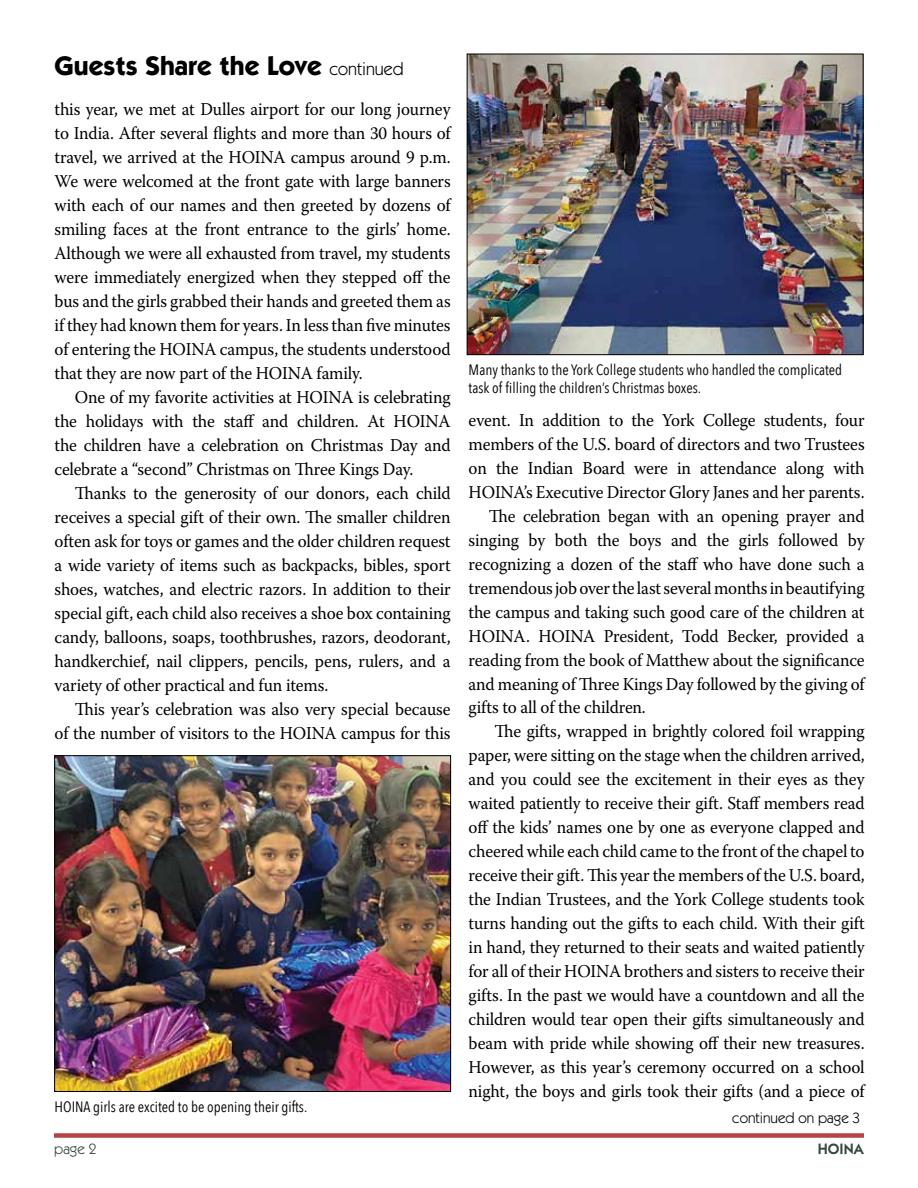
<style>
.page{position:relative;width:918px;height:1188px;background:#fff}
.page>*{position:absolute;margin:0;border:0;box-sizing:border-box;transform-origin:0 0}
.t1{font:700 27px "Itc Kabel";color:#000}
.t2{font:18px/24px "Warnock Pro";letter-spacing:-.01em;color:#000;text-align:justify;scale:.95 1}
.t3{font:15px/18px "Avenir Next Condensed";color:#000}
.t4{font:15px "Itc Kabel";color:#000}
.t5{font:15px "Itc Kabel";color:#34483c}
.t6{font:600 15px "Itc Kabel";color:#34483c}
.s1{font-weight:400;font-size:18px}
</style>
<div class="page">
<div style="left:54px;top:1133px;width:810px;height:5px;background:#b74347"></div>
<img style="left:469px;top:56px;width:392px;height:297px">
<div style="left:467px;top:54px;width:396px;height:301px;border:1px solid #000"></div>
<img style="left:56px;top:758px;width:393px;height:332px">
<div style="left:54px;top:756px;width:397px;height:336px;border:1px solid #000"></div>
<h1 class="t1" style="left:55px;top:49px;width:351px">Guests Share the Love <span class="s1">continued</span></h1>
<p class="t2" style="left:55px;top:97px;width:418px">this year, we met at Dulles airport for our long journey to India. After several flights and more than 30 hours of travel, we arrived at the HOINA campus around 9 p.m.<br>We were welcomed at the front gate with large banners with each of our names and then greeted by dozens of smiling faces at the front entrance to the girls’ home.<br>Although we were all exhausted from travel, my students were immediately energized when they stepped off the bus and the girls grabbed their hands and greeted them as if they had known them for years. In less than five minutes of entering the HOINA campus, the students understood that they are now part of the HOINA family.</p>
<p class="t2" style="left:55px;top:385px;width:418px;text-indent:20px">One of my favorite activities at HOINA is celebrating the holidays with the staff and children. At HOINA the children have a celebration on Christmas Day and celebrate a “second” Christmas on Three Kings Day.</p>
<p class="t2" style="left:55px;top:481px;width:418px;text-indent:20px">Thanks to the generosity of our donors, each child receives a special gift of their own. The smaller children often ask for toys or games and the older children request a wide variety of items such as backpacks, bibles, sport shoes, watches, and electric razors. In addition to their special gift, each child also receives a shoe box containing candy, balloons, soaps, toothbrushes, razors, deodorant, handkerchief, nail clippers, pencils, pens, rulers, and a variety of other practical and fun items.</p>
<p class="t2" style="left:55px;top:697px;width:418px;text-align:right">This year’s celebration was also very special because<br>of the number of visitors to the HOINA campus for this</p>
<p class="t3" style="left:55px;top:1098px;width:254px">HOINA girls are excited to be opening their gifts.</p>
<p class="t3" style="left:469px;top:360px;width:375px">Many thanks to the York College students who handled the complicated task of filling the children’s Christmas boxes.</p>
<p class="t2" style="left:469px;top:407px;width:418px">event. In addition to the York College students, four</p>
<p class="t2" style="left:469px;top:431px;width:418px">members of the U.S. board of directors and two Trustees</p>
<p class="t2" style="left:469px;top:455px;width:418px">on the Indian Board were in attendance along with</p>
<p class="t2" style="left:469px;top:479px;width:418px">HOINA’s Executive Director Glory Janes and her parents.</p>
<p class="t2" style="left:489px;top:503px;width:397px">The celebration began with an opening prayer and</p>
<p class="t2" style="left:469px;top:527px;width:418px">singing by both the boys and the girls followed by</p>
<p class="t2" style="left:469px;top:551px;width:418px">recognizing a dozen of the staff who have done such a</p>
<p class="t2" style="left:469px;top:575px;width:418px">tremendous job over the last several months in beautifying</p>
<p class="t2" style="left:469px;top:599px;width:418px">the campus and taking such good care of the children at</p>
<p class="t2" style="left:469px;top:623px;width:418px">HOINA. HOINA President, Todd Becker, provided a</p>
<p class="t2" style="left:469px;top:647px;width:418px">reading from the book of Matthew about the significance</p>
<p class="t2" style="left:469px;top:671px;width:418px">and meaning of Three Kings Day followed by the giving of</p>
<p class="t2" style="left:469px;top:695px;width:188px">gifts to all of the children.</p>
<p class="t2" style="left:495px;top:719px;width:391px">The gifts, wrapped in brightly colored foil wrapping</p>
<p class="t2" style="left:469px;top:743px;width:418px">paper, were sitting on the stage when the children arrived,</p>
<p class="t2" style="left:469px;top:767px;width:418px">and you could see the excitement in their eyes as they</p>
<p class="t2" style="left:469px;top:791px;width:418px">waited patiently to receive their gift. Staff members read</p>
<p class="t2" style="left:469px;top:815px;width:418px">off the kids’ names one by one as everyone clapped and</p>
<p class="t2" style="left:469px;top:839px;width:418px">cheered while each child came to the front of the chapel to</p>
<p class="t2" style="left:469px;top:863px;width:418px">receive their gift. This year the members of the U.S. board,</p>
<p class="t2" style="left:469px;top:887px;width:418px">the Indian Trustees, and the York College students took</p>
<p class="t2" style="left:469px;top:911px;width:418px">turns handing out the gifts to each child. With their gift</p>
<p class="t2" style="left:469px;top:935px;width:418px">in hand, they returned to their seats and waited patiently</p>
<p class="t2" style="left:469px;top:959px;width:418px">for all of their HOINA brothers and sisters to receive their</p>
<p class="t2" style="left:469px;top:983px;width:418px">gifts. In the past we would have a countdown and all the</p>
<p class="t2" style="left:469px;top:1007px;width:418px">children would tear open their gifts simultaneously and</p>
<p class="t2" style="left:469px;top:1031px;width:418px">beam with pride while showing off their new treasures.</p>
<p class="t2" style="left:469px;top:1055px;width:418px">However, as this year’s ceremony occurred on a school</p>
<p class="t2" style="left:469px;top:1079px;width:418px">night, the boys and girls took their gifts (and a piece of</p>
<p class="t4" style="left:732px;top:1110px;width:129px">continued on page 3</p>
<p class="t5" style="left:54px;top:1140px;width:44px">page 2</p>
<p class="t6" style="left:818px;top:1140px;width:47px">HOINA</p>
</div>
